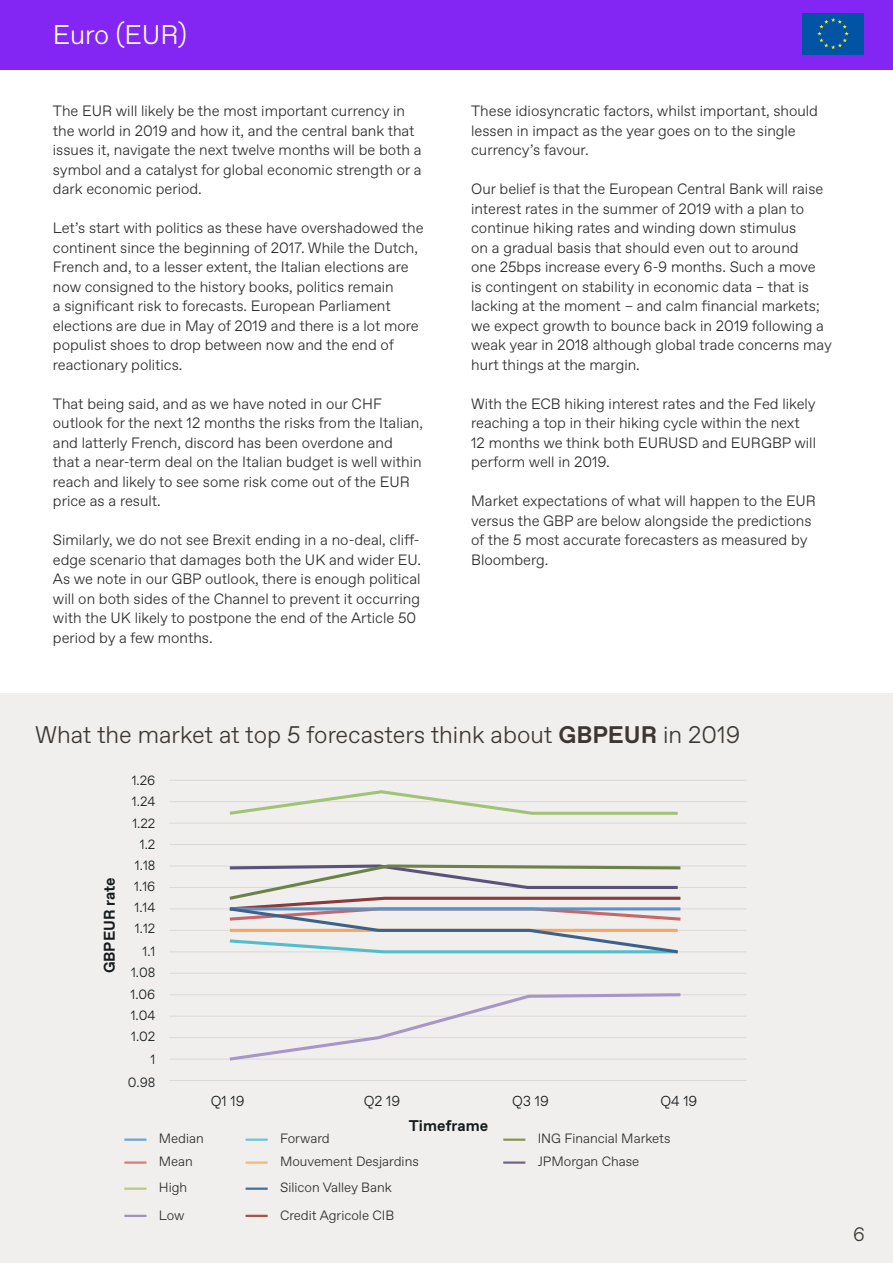
<style>
.page{position:relative;width:893px;height:1263px;background:#fff}
.page>*{position:absolute;margin:0;border:0;box-sizing:border-box;transform-origin:0 0}
.t1{font:300 27px "Favorit Worldfirst";color:#fff}
.t2{font:300 24px "Favorit Worldfirst";color:#3d3732}
.t3{font:300 19.5px "Favorit Worldfirst";color:#3d3732}
.t4{font:700 15.45px "Favorit Worldfirst";color:#151b1d}
.t5{font:300 15px/19.5px "Favorit Worldfirst";color:#2b2d2c}
.t6{font:300 14.4px "Favorit Worldfirst";color:#151b1d}
.t7{font:300 13.5px/23px "Favorit Worldfirst";color:#2b2d2c}
.t8{font:300 13.5px/21.6px "Favorit Worldfirst";color:#151b1d;text-align:right}
.s1{font-weight:700}
</style>
<div class="page">
<div style="left:0;top:0;width:893px;height:69px;background:#8426f3"></div>
<div style="left:0;top:693px;width:893px;height:570px;background:#f1efed"></div>
<hr style="left:169px;top:780px;width:577px;height:1px;background:#dcdad7">
<hr style="left:169px;top:801px;width:577px;height:1px;background:#dcdad7">
<hr style="left:169px;top:822px;width:577px;height:2px;background:#dcdad7">
<hr style="left:169px;top:844px;width:577px;height:1px;background:#dcdad7">
<hr style="left:169px;top:865px;width:577px;height:1px;background:#dcdad7">
<hr style="left:169px;top:887px;width:577px;height:1px;background:#dcdad7">
<hr style="left:169px;top:908px;width:577px;height:1px;background:#dcdad7">
<hr style="left:169px;top:930px;width:577px;height:1px;background:#dcdad7">
<hr style="left:169px;top:951px;width:577px;height:1px;background:#dcdad7">
<hr style="left:169px;top:973px;width:577px;height:1px;background:#dcdad7">
<hr style="left:169px;top:994px;width:577px;height:1px;background:#dcdad7">
<hr style="left:169px;top:1016px;width:577px;height:1px;background:#dcdad7">
<hr style="left:169px;top:1037px;width:577px;height:1px;background:#dcdad7">
<hr style="left:169px;top:1058px;width:577px;height:1px;background:#dcdad7">
<hr style="left:169px;top:1080px;width:577px;height:1px;background:#dcdad7">
<svg style="left:230px;top:790px;width:448px;height:25px"></svg>
<svg style="left:230px;top:993px;width:450px;height:68px"></svg>
<svg style="left:230px;top:864px;width:450px;height:89px"></svg>
<hr style="left:124px;top:1138px;width:22px;height:3px;background:#6ea5d2">
<hr style="left:124px;top:1161px;width:22px;height:3px;background:#d97f77">
<hr style="left:124px;top:1187px;width:22px;height:3px;background:#b7cb82">
<hr style="left:124px;top:1215px;width:22px;height:2px;background:#a291bb">
<hr style="left:246px;top:1138px;width:22px;height:3px;background:#68c4d8">
<hr style="left:246px;top:1161px;width:22px;height:3px;background:#fbb672">
<hr style="left:246px;top:1187px;width:22px;height:3px;background:#437299">
<hr style="left:246px;top:1215px;width:22px;height:2px;background:#a25649">
<hr style="left:503px;top:1138px;width:22px;height:3px;background:#859653">
<hr style="left:503px;top:1161px;width:22px;height:3px;background:#736487">
<div style="left:803px;top:13px;width:61px;height:41px;background:#0053a5"></div>
<svg style="left:817px;top:18px;width:32px;height:31px"></svg>
<h1 class="t1" style="left:53px;top:16px;width:135px">Euro (EUR)</h1>
<p class="t5" style="left:53px;top:101px;width:370px">The EUR will likely be the most important currency in the world in 2019 and how it, and the central bank that issues it, navigate the next twelve months will be both a symbol and a catalyst for global economic strength or a dark economic period.</p>
<p class="t5" style="left:53px;top:218px;width:372px">Let’s start with politics as these have overshadowed the continent since the beginning of 2017. While the Dutch, French and, to a lesser extent, the Italian elections are now consigned to the history books, politics remain<br>a significant risk to forecasts. European Parliament elections are due in May of 2019 and there is a lot more populist shoes to drop between now and the end of reactionary politics.</p>
<p class="t5" style="left:53px;top:393px;width:372px">That being said, and as we have noted in our CHF outlook for the next 12 months the risks from the Italian, and latterly French, discord has been overdone and that a near-term deal on the Italian budget is well within reach and likely to see some risk come out of the EUR price as a result.</p>
<p class="t5" style="left:53px;top:530px;width:370px">Similarly, we do not see Brexit ending in a no-deal, cliff&shy;edge scenario that damages both the UK and wider EU.<br>As we note in our GBP outlook, there is enough political will on both sides of the Channel to prevent it occurring with the UK likely to postpone the end of the Article 50 period by a few months.</p>
<p class="t5" style="left:471px;top:101px;width:348px">These idiosyncratic factors, whilst important, should lessen in impact as the year goes on to the single currency’s favour.</p>
<p class="t5" style="left:471px;top:179px;width:362px">Our belief is that the European Central Bank will raise interest rates in the summer of 2019 with a plan to continue hiking rates and winding down stimulus<br>on a gradual basis that should even out to around<br>one 25bps increase every 6-9 months. Such a move<br>is contingent on stability in economic data – that is lacking at the moment – and calm financial markets; we expect growth to bounce back in 2019 following a weak year in 2018 although global trade concerns may hurt things at the margin.</p>
<p class="t5" style="left:471px;top:393px;width:346px">With the ECB hiking interest rates and the Fed likely reaching a top in their hiking cycle within the next 12 months we think both EURUSD and EURGBP will perform well in 2019.</p>
<p class="t5" style="left:471px;top:491px;width:346px">Market expectations of what will happen to the EUR versus the GBP are below alongside the predictions of the 5 most accurate forecasters as measured by Bloomberg.</p>
<h2 class="t2" style="left:35px;top:719px;width:707px">What the market at top 5 forecasters think about <span class="s1">GBPEUR</span> in 2019</h2>
<p class="t4" style="left:101px;top:973px;width:98px;rotate:-90deg">GBPEUR rate</p>
<p class="t8" style="left:128px;top:769px;width:29px">1.26<br>1.24<br>1.22<br>1.2<br>1.18<br>1.16<br>1.14<br>1.12<br>1.1<br>1.08<br>1.06<br>1.04<br>1.02<br>1<br>0.98</p>
<p class="t7" style="left:159px;top:1127px;width:47px">Median<br>Mean</p>
<p class="t7" style="left:159px;top:1174px;width:30px;line-height:27.2px">High<br>Low</p>
<p class="t6" style="left:211px;top:1091px;width:35px">Q1 19</p>
<p class="t6" style="left:364px;top:1091px;width:38px">Q2 19</p>
<p class="t6" style="left:512px;top:1091px;width:38px">Q3 19</p>
<p class="t6" style="left:660px;top:1091px;width:38px">Q4 19</p>
<p class="t4" style="left:409px;top:1117px;width:81px">Timeframe</p>
<p class="t7" style="left:280px;top:1127px;width:140px">Forward<br>Mouvement Desjardins</p>
<p class="t7" style="left:280px;top:1174px;width:116px;line-height:27.2px">Silicon Valley Bank<br>Credit Agricole CIB</p>
<p class="t7" style="left:538px;top:1127px;width:134px">ING Financial Markets<br>JPMorgan Chase</p>
<h3 class="t3" style="left:853px;top:1221px;width:13px">6</h3>
</div>
